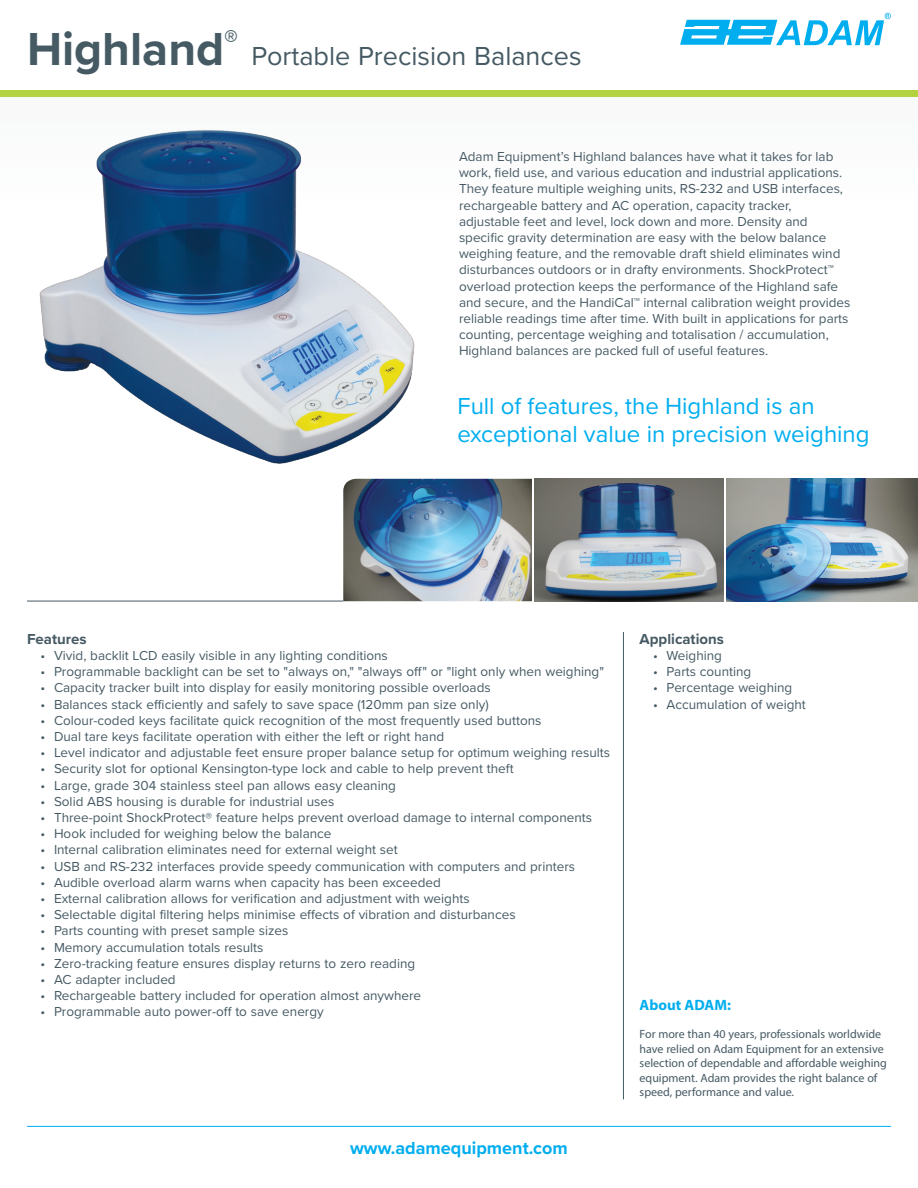
<style>
.page{position:relative;width:918px;height:1188px;background:#fff}
.page>*{position:absolute;margin:0;border:0;box-sizing:border-box;transform-origin:0 0}
.Name_Range{font:700 48px "Proxima Nova";color:#465a64}
.Name_Range-2{font:27px "Proxima Nova";color:#465a64}
.Sub_Head{font:24px "Proxima Nova";color:#00aeef}
.t1{font:700 18px "Proxima Nova";color:#00aeef}
.Applications_Header{font:700 15px "Proxima Nova";color:#465a64}
.About_Us_Header{font:700 15px "Myriad Pro";color:#00aeef}
.Features_Header{font:700 15px "Proxima Nova";color:#465a64}
.AE_Copy{font:13.5px/16.2px "Proxima Nova";color:#465a64}
.About_US{font:12px/14.4px "Myriad Pro";color:#465a64}
</style>
<div class="page">
<div style="left:0;top:97px;width:918px;height:114px;background:#fafbfb"></div>
<div style="left:0;top:90px;width:918px;height:7px;background:#b2d23f"></div>
<hr style="left:27px;top:1126px;width:864px;height:1px;background:#00aeef">
<hr style="left:27px;top:601px;width:316px;height:1px;background:#465a64">
<hr style="left:623px;top:632px;width:1px;height:467px;background:#465a64">
<svg style="left:680px;top:13px;width:211px;height:32px"></svg>
<img style="left:343px;top:479px;width:189px;height:122px">
<img style="left:535px;top:479px;width:189px;height:122px">
<img style="left:727px;top:479px;width:191px;height:122px">
<img style="left:39px;top:130px;width:376px;height:334px">
<p class="Name_Range" style="left:27px;top:13px;width:213px">Highland<sup>®</sup></p>
<p class="Name_Range-2" style="left:252px;top:36px;width:332px">Portable Precision Balances</p>
<p class="AE_Copy" style="left:459px;top:148px;width:393px">Adam Equipment’s Highland balances have what it takes for lab work, field use, and various education and industrial applications.<br>They feature multiple weighing units, RS-232 and USB interfaces, rechargeable battery and AC operation, capacity tracker, adjustable feet and level, lock down and more. Density and specific gravity determination are easy with the below balance weighing feature, and the removable draft shield eliminates wind disturbances outdoors or in drafty environments. ShockProtect™ overload protection keeps the performance of the Highland safe and secure, and the HandiCal™ internal calibration weight provides reliable readings time after time. With built in applications for parts counting, percentage weighing and totalisation / accumulation, Highland balances are packed full of useful features.</p>
<p class="Sub_Head" style="left:457px;top:388px;width:359px">Full of features, the Highland is an</p>
<p class="Sub_Head" style="left:457px;top:416px;width:414px">exceptional value in precision weighing</p>
<p class="Features_Header" style="left:27px;top:628px;width:61px">Features</p>
<p class="AE_Copy" style="left:40px;top:647px;width:349px">• Vivid, backlit LCD easily visible in any lighting conditions</p>
<p class="AE_Copy" style="left:40px;top:663px;width:565px">• Programmable backlight can be set to "always on," "always off" or "light only when weighing"</p>
<p class="AE_Copy" style="left:40px;top:679px;width:452px">• Capacity tracker built into display for easily monitoring possible overloads</p>
<p class="AE_Copy" style="left:40px;top:695px;width:450px">• Balances stack efficiently and safely to save space (120mm pan size only)</p>
<p class="AE_Copy" style="left:40px;top:712px;width:502px">• Colour-coded keys facilitate quick recognition of the most frequently used buttons</p>
<p class="AE_Copy" style="left:40px;top:728px;width:405px">• Dual tare keys facilitate operation with either the left or right hand</p>
<p class="AE_Copy" style="left:40px;top:744px;width:571px">• Level indicator and adjustable feet ensure proper balance setup for optimum weighing results</p>
<p class="AE_Copy" style="left:40px;top:760px;width:475px">• Security slot for optional Kensington-type lock and cable to help prevent theft</p>
<p class="AE_Copy" style="left:40px;top:776px;width:357px">• Large, grade 304 stainless steel pan allows easy cleaning</p>
<p class="AE_Copy" style="left:40px;top:793px;width:295px">• Solid ABS housing is durable for industrial uses</p>
<p class="AE_Copy" style="left:40px;top:809px;width:553px">• Three-point ShockProtect® feature helps prevent overload damage to internal components</p>
<p class="AE_Copy" style="left:40px;top:825px;width:293px">• Hook included for weighing below the balance</p>
<p class="AE_Copy" style="left:40px;top:841px;width:359px">• Internal calibration eliminates need for external weight set</p>
<p class="AE_Copy" style="left:40px;top:857px;width:536px">• USB and RS-232 interfaces provide speedy communication with computers and printers</p>
<p class="AE_Copy" style="left:40px;top:874px;width:402px">• Audible overload alarm warns when capacity has been exceeded</p>
<p class="AE_Copy" style="left:40px;top:890px;width:431px">• External calibration allows for verification and adjustment with weights</p>
<p class="AE_Copy" style="left:40px;top:906px;width:477px">• Selectable digital filtering helps minimise effects of vibration and disturbances</p>
<p class="AE_Copy" style="left:40px;top:922px;width:249px">• Parts counting with preset sample sizes</p>
<p class="AE_Copy" style="left:40px;top:938px;width:224px">• Memory accumulation totals results</p>
<p class="AE_Copy" style="left:40px;top:955px;width:376px">• Zero-tracking feature ensures display returns to zero reading</p>
<p class="AE_Copy" style="left:40px;top:971px;width:137px">• AC adapter included</p>
<p class="AE_Copy" style="left:40px;top:987px;width:382px">• Rechargeable battery included for operation almost anywhere</p>
<p class="AE_Copy" style="left:40px;top:1003px;width:285px">• Programmable auto power-off to save energy</p>
<p class="t1" style="left:350px;top:1135px;width:219px">www.adamequipment.com</p>
<p class="Applications_Header" style="left:640px;top:628px;width:86px">Applications</p>
<p class="AE_Copy" style="left:653px;top:647px;width:70px">• Weighing</p>
<p class="AE_Copy" style="left:653px;top:663px;width:100px">• Parts counting</p>
<p class="AE_Copy" style="left:653px;top:679px;width:141px">• Percentage weighing</p>
<p class="AE_Copy" style="left:653px;top:695px;width:154px">• Accumulation of weight</p>
<p class="About_Us_Header" style="left:640px;top:995px;width:93px">About ADAM:</p>
<p class="About_US" style="left:640px;top:1027px;width:249px">For more than 40 years, professionals worldwide have relied on Adam Equipment for an extensive selection of dependable and affordable weighing equipment. Adam provides the right balance of speed, performance and value.</p>
</div>
